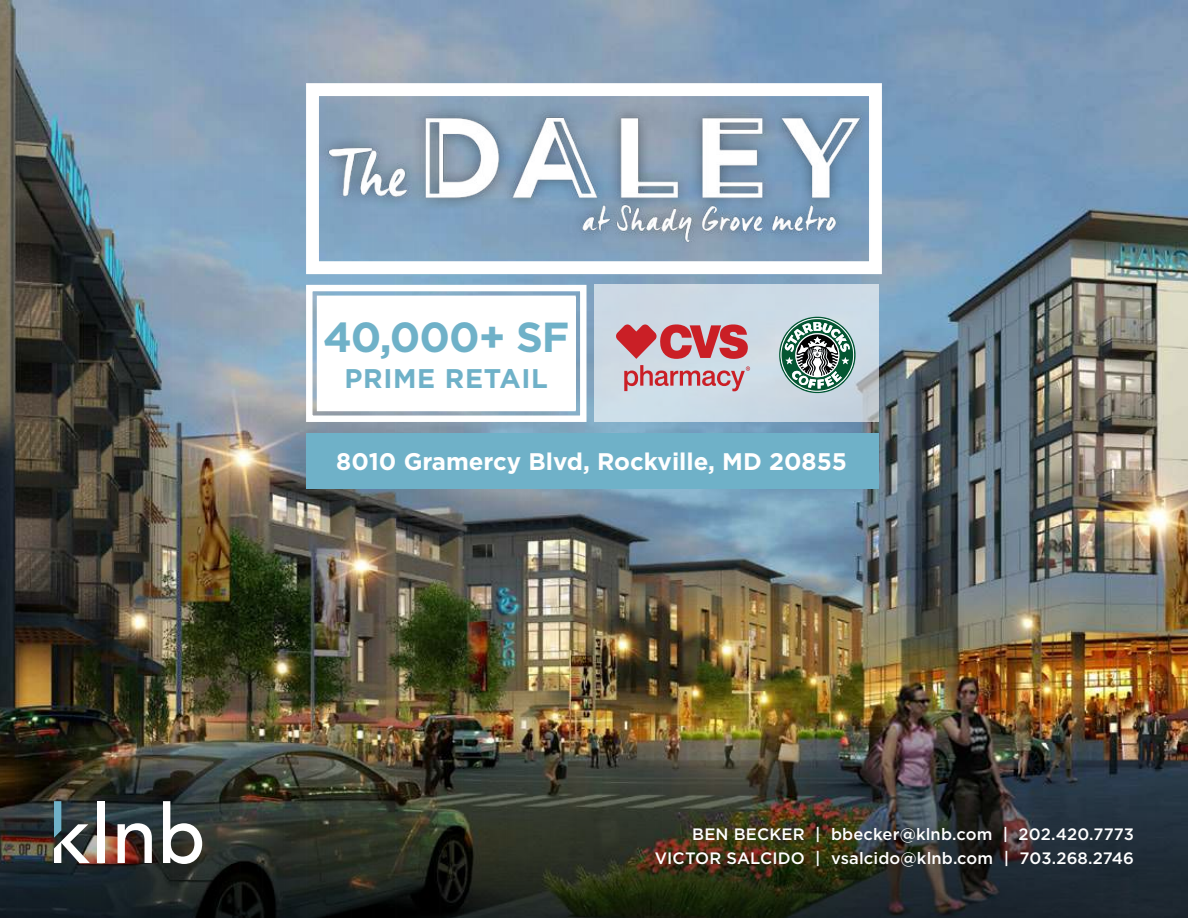
<style>
.page{position:relative;width:1188px;height:918px;background:#fff}
.page>*{position:absolute;margin:0;border:0;box-sizing:border-box;transform-origin:0 0}
.t1{font:700 42px "Gotham";letter-spacing:-.025em;color:#6fb1c8}
.t2{font:700 27px "Gotham";letter-spacing:.025em;color:#6fb1c8}
.t3{font:700 24px "Gotham";color:#fff}
.t4{font:500 16.5px/24px "Gotham";letter-spacing:.01em;color:#fff;text-align:right}
</style>
<div class="page">
<img style="left:0;top:0;width:1188px;height:714px">
<img style="left:0;top:714px;width:1188px;height:204px">
<svg style="left:54px;top:801px;width:36px;height:62px"></svg>
<div style="left:98px;top:801px;width:7px;height:62px;background:#fff"></div>
<svg style="left:118px;top:823px;width:34px;height:40px"></svg>
<svg style="left:163px;top:801px;width:39px;height:63px"></svg>
<div style="left:306px;top:433px;width:572px;height:55px;background:#6fb1c8"></div>
<svg style="left:303px;top:282px;width:287px;height:143px"></svg>
<div style="left:594px;top:285px;width:284px;height:137px;background:#ccdae5"></div>
<svg style="left:616px;top:324px;width:132px;height:35px"></svg>
<svg style="left:624px;top:365px;width:126px;height:26px"></svg>
<svg style="left:779px;top:317px;width:77px;height:76px"></svg>
<div style="left:306px;top:83px;width:576px;height:191px;border:13px solid #fff"></div>
<img style="left:318px;top:104px;width:552px;height:149px">
<h1 class="t1" style="left:323px;top:319px;width:248px">40,000+ SF</h1>
<h2 class="t2" style="left:345px;top:366px;width:205px">PRIME RETAIL</h2>
<h3 class="t3" style="left:336px;top:451px;width:512px">8010 Gramercy Blvd, Rockville, MD 20855</h3>
<p class="t4" style="left:655px;top:823px;width:481px">BEN BECKER | bbecker@klnb.com | 202.420.7773<br>VICTOR SALCIDO | vsalcido@klnb.com | 703.268.2746</p>
</div>
